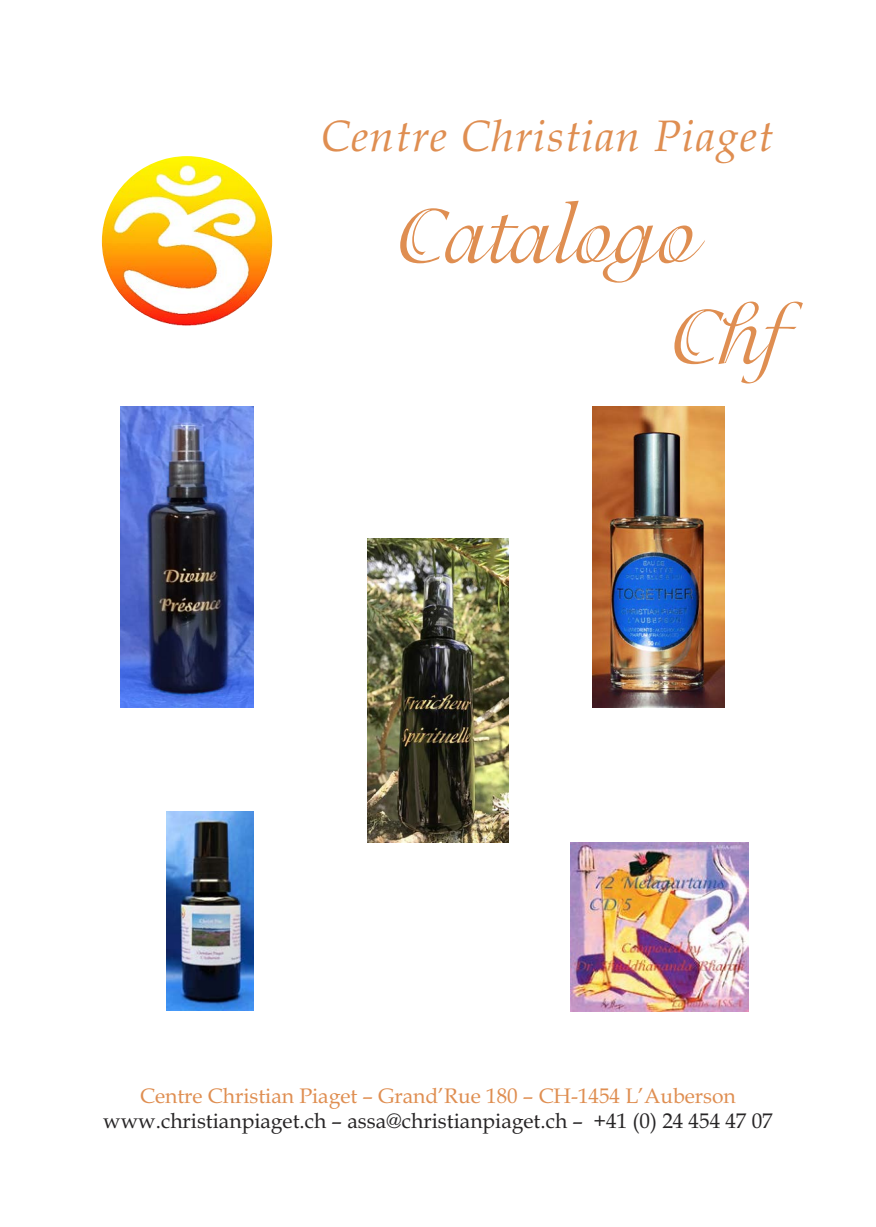
<style>
.page{position:relative;width:876px;height:1227px;background:#fff}
.page>*{position:absolute;margin:0;border:0;box-sizing:border-box;transform-origin:0 0}
.t1{font:84px/100.8px "Isadora Std";color:#df8e51}
.t2{font:italic 44px "Book Antiqua";letter-spacing:.03em;color:#df8e51}
.t3{font:21px "Book Antiqua";color:#272526}
.t4{font:21px "Book Antiqua";color:#df8e51}
</style>
<div class="page">
<img style="left:367px;top:538px;width:141px;height:304px">
<img style="left:166px;top:812px;width:88px;height:198px">
<img style="left:592px;top:407px;width:132px;height:301px">
<img style="left:120px;top:407px;width:134px;height:301px">
<img style="left:102px;top:156px;width:170px;height:170px;border-radius:50%">
<img style="left:570px;top:842px;width:177px;height:170px">
<h2 class="t2" style="left:320px;top:110px;width:453px">Centre Christian Piaget</h2>
<h1 class="t1" style="left:670px;top:183px;width:117px;text-indent:-274px">Catalogo<br>Chf</h1>
<p class="t4" style="left:140px;top:1087px;width:596px">Centre Christian Piaget – Grand’Rue 180 – CH-1454 L’Auberson</p>
<p class="t3" style="left:103px;top:1113px;width:670px">www.christianpiaget.ch – assa@christianpiaget.ch – +41 (0) 24 454 47 07</p>
</div>
